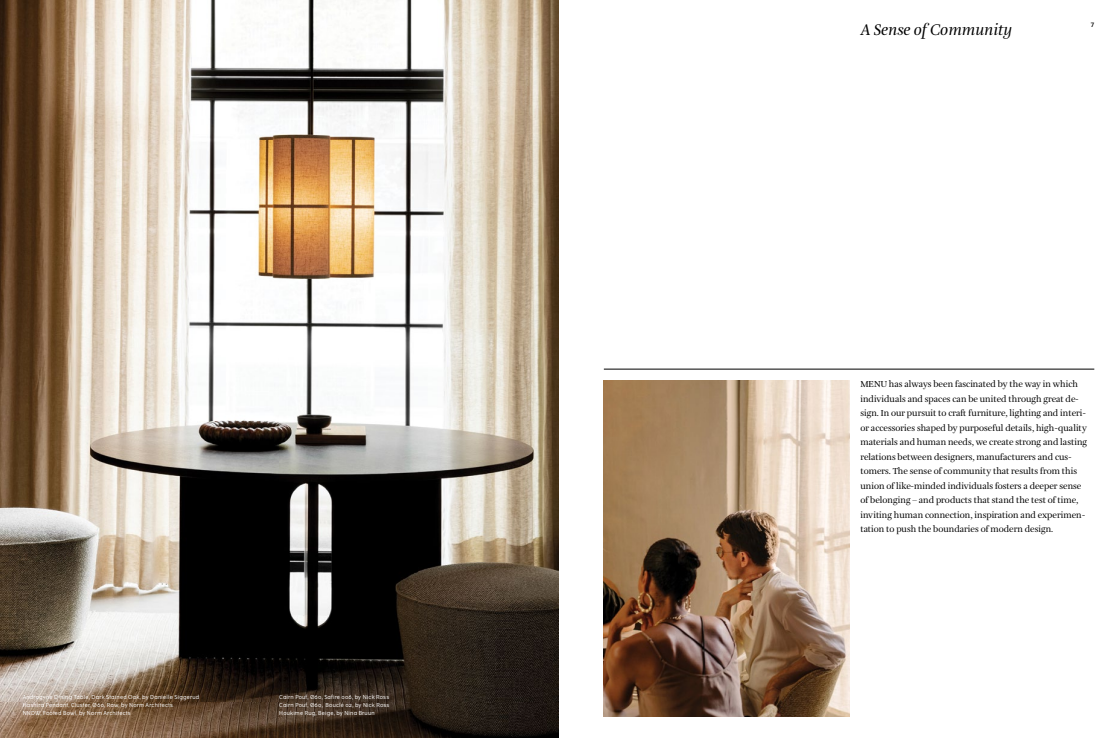
<style>
.page{position:relative;width:1117px;height:738px;background:#fff}
.page>*{position:absolute;margin:0;border:0;box-sizing:border-box;transform-origin:0 0}
.t1{font:italic 16px "Amalia Pro";color:#000}
.t2{font:9px/14.5px "Amalia Pro";color:#000}
.t3{font:600 6px "The Wave";color:#000}
.t4{font:5.5px/8px "The Wave";letter-spacing:.035em;color:#fff}
</style>
<div class="page">
<img style="left:0;top:0;width:558px;height:737px">
<hr style="left:604px;top:368px;width:490px;height:1px;background:#000">
<img style="left:604px;top:380px;width:245px;height:335px">
<p class="t4" style="left:23px;top:692px;width:178px">Androgyne Dining Table, Dark Stained Oak, by Danielle Siggerud<br>Hashira Pendant, Cluster, Ø60, Raw, by Norm Architects<br>NNDW, Footed Bowl, by Norm Architects</p>
<p class="t4" style="left:279px;top:692px;width:112px;text-align:justify">Cairn Pouf, Ø60, Safire 006, by Nick Ross Cairn Pouf, Ø60, Bouclé 02, by Nick Ross Houkime Rug, Beige, by Nina Bruun</p>
<h1 class="t1" style="left:860px;top:20px;width:153px">A Sense of Community</h1>
<p class="t3" style="left:1091px;top:21px;width:5px">7</p>
<p class="t2" style="left:860px;top:377px;width:228px">MENU has always been fascinated by the way in which individuals and spaces can be united through great de&shy;sign. In our pursuit to craft furniture, lighting and interi&shy;or accessories shaped by purposeful details, high-quality materials and human needs, we create strong and lasting relations between designers, manufacturers and cus&shy;tomers. The sense of community that results from this union of like-minded individuals fosters a deeper sense of belonging – and products that stand the test of time, inviting human connection, inspiration and experimen&shy;tation to push the boundaries of modern design.</p>
</div>
